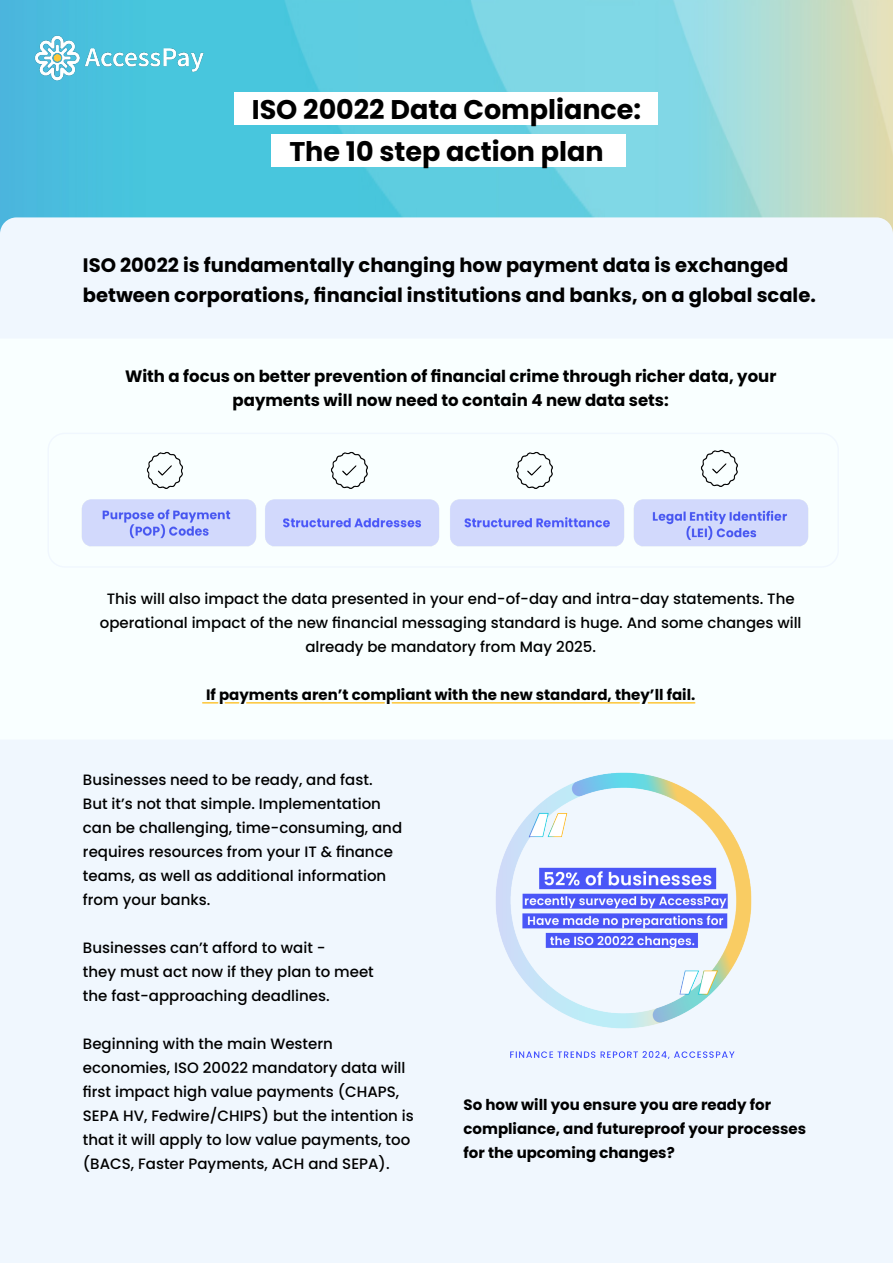
<style>
.page{position:relative;width:893px;height:1263px;background:#fff}
.page>*{position:absolute;margin:0;border:0;box-sizing:border-box;transform-origin:0 0}
.t1{font:700 27px/42px "Poppins";color:#000;text-align:center}
.t2{font:700 19.5px/30px "Poppins";color:#000}
.t3{font:700 16.5px/24px "Poppins";color:#000;text-align:center}
.t4{font:500 15px/24px "Poppins";color:#000}
.t5{font:700 15px/24px "Poppins";color:#000}
</style>
<div class="page">
<img style="left:0;top:0;width:893px;height:217px">
<div style="left:0;top:740px;width:893px;height:523px;background:#f0f7fe"></div>
<hr style="left:392px;top:702px;width:247px;height:2px;background:#fdc537">
<hr style="left:648px;top:702px;width:47px;height:2px;background:#fdc537">
<hr style="left:247px;top:702px;width:137px;height:2px;background:#fdc537">
<svg style="left:225px;top:702px;width:14px;height:2px"></svg>
<svg style="left:203px;top:702px;width:15px;height:2px"></svg>
<img style="left:488px;top:768px;width:278px;height:291px">
<img style="left:81px;top:499px;width:176px;height:48px">
<img style="left:265px;top:499px;width:175px;height:48px">
<img style="left:450px;top:499px;width:175px;height:48px">
<img style="left:633px;top:499px;width:176px;height:48px">
<img style="left:146px;top:451px;width:37px;height:38px">
<img style="left:330px;top:451px;width:38px;height:38px">
<img style="left:515px;top:451px;width:38px;height:38px">
<img style="left:700px;top:449px;width:38px;height:38px">
<div style="left:0;top:217px;width:893px;height:122px;background:#f0f7fe"></div>
<div style="left:47px;top:433px;width:792px;height:135px;border:2px solid #4a56f7;border-radius:16px"></div>
<img style="left:22px;top:3px;width:192px;height:109px">
<div style="left:235px;top:92px;width:423px;height:33px;background:#fff"></div>
<div style="left:271px;top:134px;width:354px;height:33px;background:#fff"></div>
<h1 class="t1" style="left:252px;top:88px;width:391px">ISO 20022 Data Compliance:<br>The 10 step action plan</h1>
<h2 class="t2" style="left:83px;top:250px;width:734px">ISO 20022 is fundamentally changing how payment data is exchanged between corporations, financial institutions and banks, on a global scale.</h2>
<p class="t3" style="left:125px;top:364px;width:653px">With a focus on better prevention of financial crime through richer data, your payments will now need to contain 4 new data sets:</p>
<p class="t4" style="left:100px;top:586px;width:703px;text-align:center">This will also impact the data presented in your end-of-day and intra-day statements. The operational impact of the new financial messaging standard is huge. And some changes will already be mandatory from May 2025.</p>
<p class="t5" style="left:206px;top:682px;width:491px">If payments aren’t compliant with the new standard, they’ll fail.</p>
<p class="t4" style="left:83px;top:768px;width:321px">Businesses need to be ready, and fast.<br>But it’s not that simple. Implementation can be challenging, time-consuming, and requires resources from your IT &amp; finance teams, as well as additional information from your banks.</p>
<p class="t4" style="left:83px;top:936px;width:292px">Businesses can’t afford to wait -<br>they must act now if they plan to meet the fast-approaching deadlines.</p>
<p class="t4" style="left:83px;top:1032px;width:332px">Beginning with the main Western economies, ISO 20022 mandatory data will first impact high value payments (CHAPS, SEPA HV, Fedwire/CHIPS) but the intention is that it will apply to low value payments, too (BACS, Faster Payments, ACH and SEPA).</p>
<p class="t5" style="left:463px;top:1092px;width:344px">So how will you ensure you are ready for compliance, and futureproof your processes for the upcoming changes?</p>
</div>
